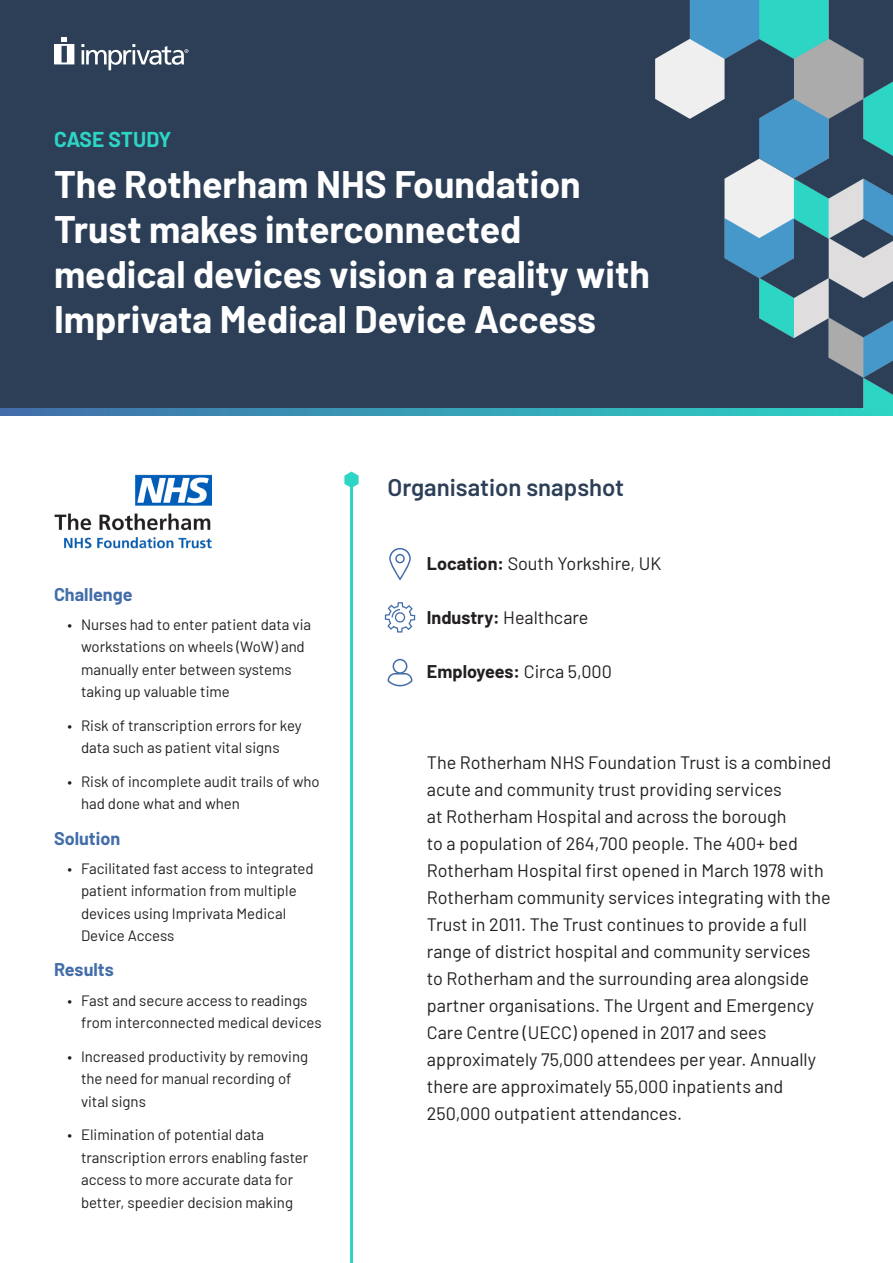
<style>
.page{position:relative;width:893px;height:1263px;background:#fff}
.page>*{position:absolute;margin:0;border:0;box-sizing:border-box;transform-origin:0 0}
.H1___Body_headline___Datasheet{font:700 37.5px/45px "Barlow";color:#fff}
.H3___Section_heading{font:600 24px "Barlow";color:#2c3f57}
.LABEL{font:700 21px "Barlow";letter-spacing:-.01em;color:#2cd5c4}
.Body___Body_copy{font:18px/27px "Barlow";color:#231f20}
.H4___Nested_section_heading{font:700 18px "Barlow";color:#426da9}
.Body___Body_copy-2{font:700 18px "Barlow";color:#231f20}
.t1{font:15px/22.5px "Barlow";color:#231f20}
.s1{font-weight:700}
.s2{font-weight:400}
</style>
<div class="page">
<div style="left:0;top:0;width:893px;height:408px;background:#2c3f57"></div>
<svg style="left:0;top:408px;width:893px;height:7px;background:#37a0b6"></svg>
<hr style="left:350px;top:486px;width:3px;height:777px;background:#2cd5c4">
<svg style="left:344px;top:472px;width:15px;height:16px"></svg>
<img style="left:655px;top:0;width:238px;height:408px">
<svg style="left:389px;top:548px;width:22px;height:32px"></svg>
<svg style="left:385px;top:602px;width:30px;height:30px"></svg>
<svg style="left:387px;top:658px;width:26px;height:29px"></svg>
<svg style="left:54px;top:38px;width:20px;height:26px"></svg>
<svg style="left:81px;top:44px;width:107px;height:26px"></svg>
<img style="left:54px;top:474px;width:157px;height:75px">
<p class="LABEL" style="left:54px;top:124px;width:119px">CASE STUDY</p>
<p class="H1___Body_headline___Datasheet" style="left:54px;top:159px;width:597px">The Rotherham NHS Foundation<br>Trust makes interconnected medical devices vision a reality with<br>Imprivata Medical Device Access</p>
<p class="H4___Nested_section_heading" style="left:54px;top:581px;width:80px">Challenge</p>
<p class="t1" style="left:81px;top:612px;width:232px;text-indent:-14px">• Nurses had to enter patient data via workstations on wheels (WoW) and manually enter between systems taking up valuable time</p>
<p class="t1" style="left:68px;top:713px;width:236px;text-align:center">• Risk of transcription errors for key data such as patient vital signs</p>
<p class="t1" style="left:81px;top:769px;width:240px;text-indent:-14px">• Risk of incomplete audit trails of who had done what and when</p>
<p class="H4___Nested_section_heading" style="left:54px;top:825px;width:68px">Solution</p>
<p class="t1" style="left:81px;top:856px;width:234px;text-indent:-14px">• Facilitated fast access to integrated patient information from multiple devices using Imprivata Medical<br>Device Access</p>
<p class="H4___Nested_section_heading" style="left:54px;top:957px;width:61px">Results</p>
<p class="t1" style="left:81px;top:988px;width:242px;text-indent:-14px">• Fast and secure access to readings from interconnected medical devices</p>
<p class="t1" style="left:81px;top:1044px;width:229px;text-indent:-14px">• Increased productivity by removing the need for manual recording of vital signs</p>
<p class="t1" style="left:81px;top:1122px;width:229px;text-indent:-14px">• Elimination of potential data transcription errors enabling faster access to more accurate data for better, speedier decision making</p>
<p class="H3___Section_heading" style="left:388px;top:469px;width:238px">Organisation snapshot</p>
<p class="Body___Body_copy" style="left:427px;top:548px;width:236px"><span class="s1">Location:</span> South Yorkshire, UK</p>
<p class="Body___Body_copy" style="left:427px;top:602px;width:163px"><span class="s1">Industry:</span> Healthcare</p>
<p class="Body___Body_copy-2" style="left:427px;top:658px;width:186px">Employees: <span class="s2">Circa 5,000</span></p>
<p class="Body___Body_copy" style="left:427px;top:747px;width:406px">The Rotherham NHS Foundation Trust is a combined acute and community trust providing services<br>at Rotherham Hospital and across the borough<br>to a population of 264,700 people. The 400+ bed Rotherham Hospital first opened in March 1978 with Rotherham community services integrating with the Trust in 2011. The Trust continues to provide a full range of district hospital and community services<br>to Rotherham and the surrounding area alongside partner organisations. The Urgent and Emergency Care Centre (UECC) opened in 2017 and sees approximately 75,000 attendees per year. Annually there are approximately 55,000 inpatients and 250,000 outpatient attendances.</p>
</div>
